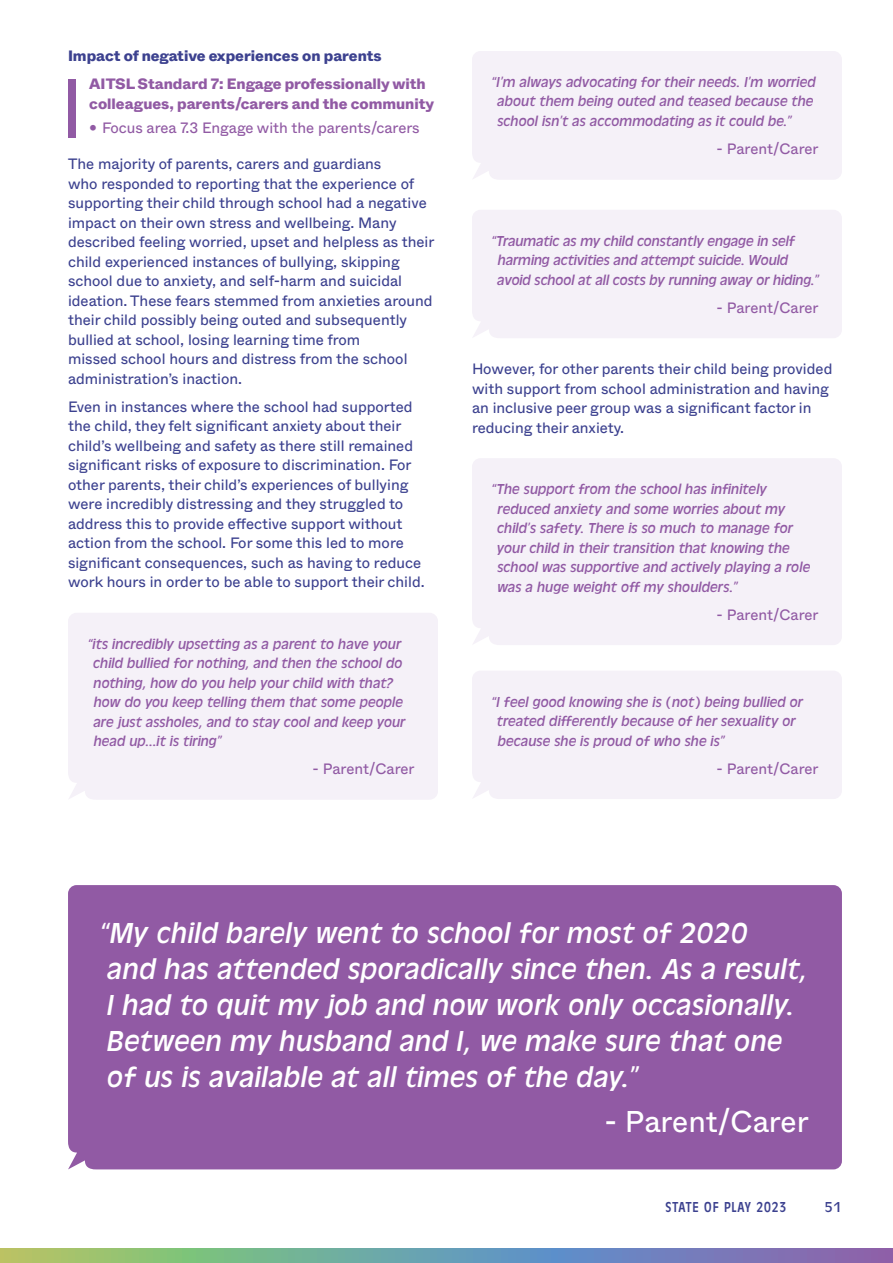
<style>
.page{position:relative;width:893px;height:1263px;background:#fff}
.page>*{position:absolute;margin:0;border:0;box-sizing:border-box;transform-origin:0 0}
.t1{font:italic 30px/36px "Antique Oli";letter-spacing:.02em;color:#fff}
.t2{font:30px "Whyte";color:#fff}
.t3{font:15px/19.5px "Whyte";color:#3c418f}
.t4{font:italic 15px/19.5px "Antique Oli";letter-spacing:.01em;color:#915aa4}
.t5{font:15px "Whyte";color:#915aa4}
.t6{font:800 15px/19.5px "Whyte";color:#915aa4}
.t7{font:800 15px "Whyte";color:#3c418f}
.t8{font:15px "Antique Oli";color:#3c418f}
</style>
<div class="page">
<div style="left:68px;top:613px;width:370px;height:187px;background:#f5f1f8"></div>
<div style="left:68px;top:79px;width:8px;height:59px;background:#915aa4"></div>
<div style="left:472px;top:51px;width:370px;height:129px;background:#f5f1f8"></div>
<div style="left:472px;top:210px;width:370px;height:128px;background:#f5f1f8"></div>
<div style="left:472px;top:458px;width:370px;height:187px;background:#f5f1f8"></div>
<div style="left:472px;top:671px;width:370px;height:128px;background:#f5f1f8"></div>
<div style="left:68px;top:885px;width:774px;height:284px;background:#915aa4"></div>
<svg style="left:0;top:1248px;width:893px;height:15px;background:#7b9ba1"></svg>
<p class="t7" style="left:68px;top:44px;width:315px">Impact of negative experiences on parents</p>
<p class="t6" style="left:89px;top:74px;width:346px">AITSL Standard 7: Engage professionally with colleagues, parents/carers and the community</p>
<p class="t5" style="left:89px;top:116px;width:332px">• Focus area 7.3 Engage with the parents/carers</p>
<p class="t3" style="left:68px;top:153px;width:368px">The majority of parents, carers and guardians<br>who responded to reporting that the experience of supporting their child through school had a negative impact on their own stress and wellbeing. Many described feeling worried, upset and helpless as their child experienced instances of bullying, skipping school due to anxiety, and self-harm and suicidal ideation. These fears stemmed from anxieties around their child possibly being outed and subsequently bullied at school, losing learning time from<br>missed school hours and distress from the school administration’s inaction.</p>
<p class="t3" style="left:68px;top:396px;width:358px">Even in instances where the school had supported the child, they felt significant anxiety about their child’s wellbeing and safety as there still remained significant risks of exposure to discrimination. For other parents, their child’s experiences of bullying were incredibly distressing and they struggled to address this to provide effective support without action from the school. For some this led to more significant consequences, such as having to reduce work hours in order to be able to support their child.</p>
<p class="t4" style="left:93px;top:634px;width:314px;text-indent:-6px">“its incredibly upsetting as a parent to have your child bullied for nothing, and then the school do nothing, how do you help your child with that? how do you keep telling them that some people are just assholes, and to stay cool and keep your head up...it is tiring”</p>
<p class="t5" style="left:313px;top:757px;width:104px">- Parent/Carer</p>
<p class="t4" style="left:497px;top:72px;width:320px;text-indent:-6px">“I’m always advocating for their needs. I’m worried about them being outed and teased because the school isn’t as accommodating as it could be.”</p>
<p class="t5" style="left:716px;top:137px;width:104px">- Parent/Carer</p>
<p class="t4" style="left:497px;top:231px;width:323px;text-indent:-6px">“Traumatic as my child constantly engage in self harming activities and attempt suicide. Would avoid school at all costs by running away or hiding.”</p>
<p class="t5" style="left:716px;top:296px;width:104px">- Parent/Carer</p>
<p class="t3" style="left:472px;top:358px;width:362px">However, for other parents their child being provided with support from school administration and having an inclusive peer group was a significant factor in reducing their anxiety.</p>
<p class="t4" style="left:497px;top:480px;width:315px;text-indent:-5px">“The support from the school has infinitely reduced anxiety and some worries about my child’s safety. There is so much to manage for your child in their transition that knowing the school was supportive and actively playing a role was a huge weight off my shoulders.”</p>
<p class="t5" style="left:716px;top:603px;width:104px">- Parent/Carer</p>
<p class="t4" style="left:497px;top:692px;width:308px;text-indent:-5px">“I feel good knowing she is (not) being bullied or treated differently because of her sexuality or because she is proud of who she is”</p>
<p class="t5" style="left:716px;top:756px;width:104px">- Parent/Carer</p>
<p class="t1" style="left:100px;top:916px;width:709px">“My child barely went to school for most of 2020<br>and has attended sporadically since then. As a result, I had to quit my job and now work only occasionally.<br>Between my husband and I, we make sure that one of us is available at all times of the day.”</p>
<h1 class="t2" style="left:604px;top:1098px;width:206px">- Parent/Carer</h1>
<p class="t8" style="left:824px;top:1199px;width:19px">51</p>
</div>
